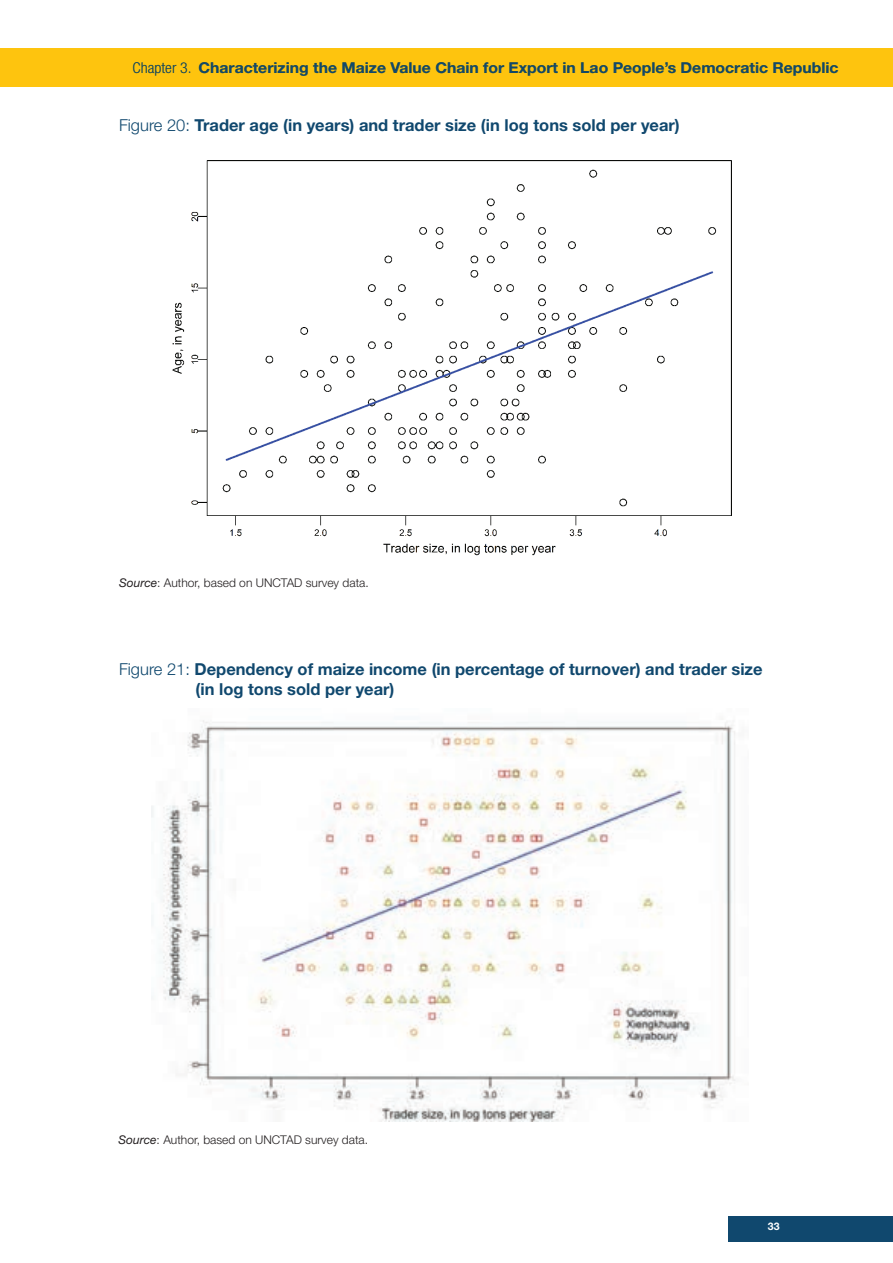
<style>
.page{position:relative;width:893px;height:1263px;background:#fff}
.page>*{position:absolute;margin:0;border:0;box-sizing:border-box;transform-origin:0 0}
.t1{font:700 16.5px/19.8px "Helvetica Neue LT Std";color:#10486e}
.t2{font:700 15px "Helvetica Neue LT Std";color:#10486e;scale:1.05 1}
.t3{font:300 12px "Helvetica Neue LT Std";color:#231f20}
.t4{font:700 10.5px "Helvetica Neue LT Std";color:#fff}
.s1{font-weight:300;font-stretch:condensed}
.s2{font-weight:300}
.s3{font-weight:400;font-style:italic}
</style>
<div class="page">
<div style="left:0;top:48px;width:893px;height:38px;background:#fec40e"></div>
<div style="left:728px;top:1216px;width:165px;height:26px;background:#10486e"></div>
<img style="left:172px;top:160px;width:560px;height:395px">
<img style="left:152px;top:720px;width:584px;height:402px">
<p class="t2" style="left:133px;top:59px;width:674px"><span class="s1">Chapter 3.</span> Characterizing the Maize Value Chain for Export in Lao People’s Democratic Republic</p>
<p class="t1" style="left:119px;top:115px;width:562px"><span class="s2">Figure 20:</span> Trader age (in years) and trader size (in log tons sold per year)</p>
<p class="t3" style="left:119px;top:575px;width:251px"><span class="s3">Source</span>: Author, based on UNCTAD survey data.</p>
<p class="t1" style="left:196px;top:659px;width:568px;text-indent:-77px"><span class="s2">Figure 21:</span> Dependency of maize income (in percentage of turnover) and trader size (in log tons sold per year)</p>
<p class="t3" style="left:118px;top:1132px;width:251px"><span class="s3">Source</span>: Author, based on UNCTAD survey data.</p>
<p class="t4" style="left:768px;top:1220px;width:13px">33</p>
</div>
